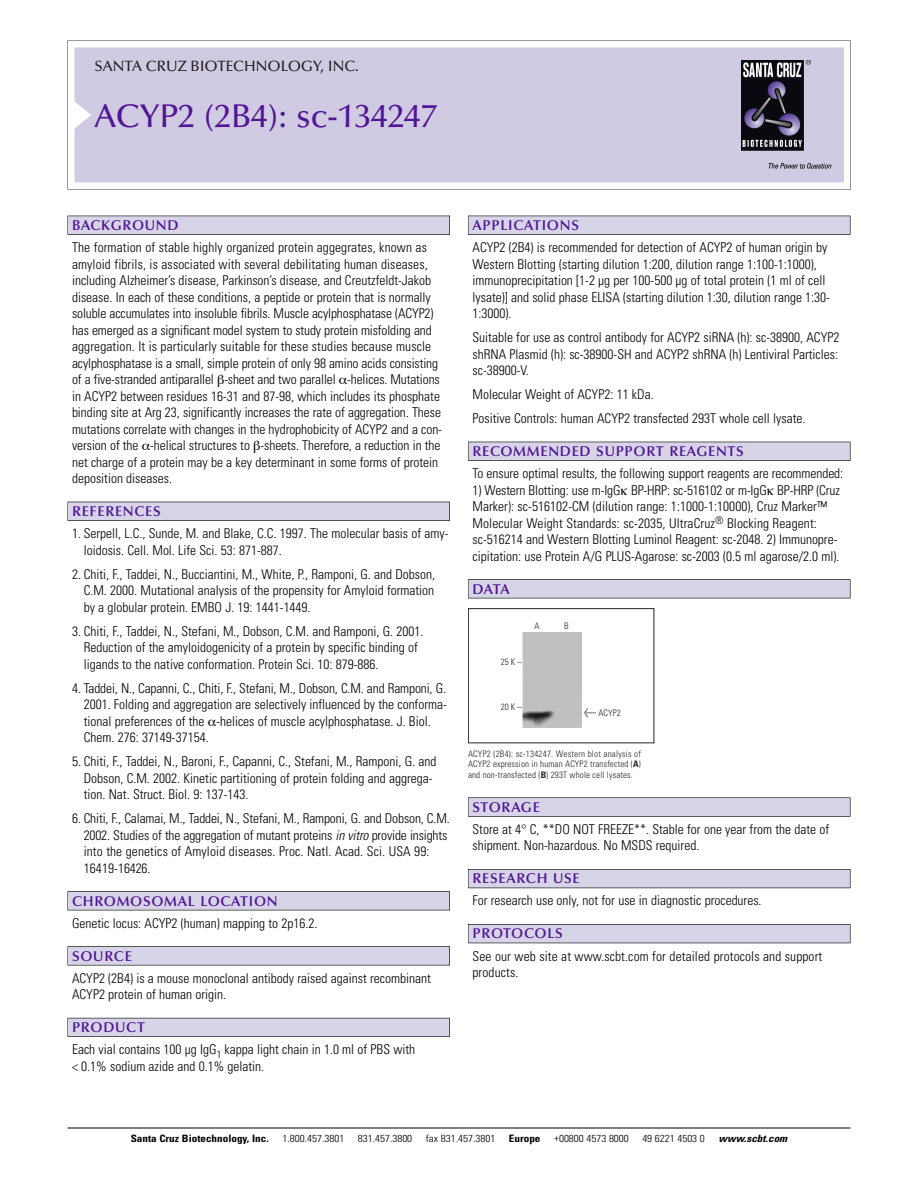
<style>
.page{position:relative;width:918px;height:1188px;background:#fff}
.page>*{position:absolute;margin:0;border:0;box-sizing:border-box;transform-origin:0 0}
.t1{font:500 33px "Optima";color:#511695}
.t2{font:500 15px "Optima";color:#231f20}
.t3{font:600 14.25px "Optima";letter-spacing:.05em;color:#511695}
.t4{font:300 condensed 13.5px/16.5px "Univers";color:#000}
.t5{font:300 condensed 10.2px "Univers";color:#000;scale:1.1 1}
.t6{font:700 condensed 10.2px "Univers";color:#000;scale:1.1 1}
.t7{font:italic 700 condensed 10.2px "Univers";color:#000;scale:1.1 1}
.t8{font:300 condensed 9px/10.5px "Univers";letter-spacing:.015em;color:#272526;text-align:justify}
.s1{font-style:italic}
.s2{font-family:"Meta Plus";font-weight:400;font-stretch:normal;font-size:10.5px}
.s3{font-weight:700}
</style>
<div class="page">
<svg style="left:68px;top:40px;width:783px;height:149px"></svg>
<div style="left:74px;top:47px;width:770px;height:135px;background:#d1cae3"></div>
<img style="left:741px;top:60px;width:90px;height:108px">
<div style="left:68px;top:216px;width:382px;height:19px;background:#535256"></div>
<div style="left:68px;top:216px;width:381px;height:18px;background:#d7d4e8"></div>
<div style="left:68px;top:502px;width:382px;height:19px;background:#525156"></div>
<div style="left:68px;top:502px;width:381px;height:18px;background:#d7d4e8"></div>
<div style="left:68px;top:891px;width:382px;height:19px;background:#545357"></div>
<div style="left:68px;top:892px;width:381px;height:18px;background:#d7d4e8"></div>
<div style="left:68px;top:946px;width:382px;height:19px;background:#575659"></div>
<div style="left:68px;top:947px;width:381px;height:18px;background:#d7d4e8"></div>
<div style="left:68px;top:1018px;width:382px;height:19px;background:#595860"></div>
<div style="left:68px;top:1018px;width:381px;height:18px;background:#d7d4e8"></div>
<div style="left:468px;top:216px;width:382px;height:19px;background:#535256"></div>
<div style="left:468px;top:216px;width:382px;height:18px;background:#d7d4e8"></div>
<div style="left:468px;top:442px;width:382px;height:19px;background:#525156"></div>
<div style="left:468px;top:442px;width:382px;height:18px;background:#d7d4e8"></div>
<div style="left:468px;top:579px;width:382px;height:19px;background:#545357"></div>
<div style="left:468px;top:580px;width:382px;height:18px;background:#d7d4e8"></div>
<svg style="left:468px;top:797px;width:382px;height:20px"></svg>
<div style="left:468px;top:798px;width:382px;height:18px;background:#d7d4e8"></div>
<div style="left:468px;top:869px;width:382px;height:19px;background:#55545b"></div>
<div style="left:468px;top:870px;width:382px;height:18px;background:#d7d4e8"></div>
<div style="left:468px;top:924px;width:382px;height:19px;background:#525158"></div>
<div style="left:468px;top:925px;width:382px;height:18px;background:#d7d4e8"></div>
<hr style="left:68px;top:1128px;width:782px;height:1px;background:#000">
<div style="left:468px;top:608px;width:186px;height:135px;border:1px solid #272526"></div>
<div style="left:523px;top:633px;width:59px;height:95px;background:#c0c0c0"></div>
<p class="t2" style="left:94px;top:60px;width:266px">SANTA CRUZ BIOTECHNOLOGY, INC.</p>
<p class="t1" style="left:94px;top:102px;width:344px">ACYP2 (2B4): sc-134247</p>
<p class="t3" style="left:72px;top:219px;width:108px">BACKGROUND</p>
<p class="t4" style="left:72px;top:240px;width:371px">The formation of stable highly organized protein aggegrates, known as amyloid fibrils, is associated with several debilitating human diseases, including Alzheimer’s disease, Parkinson’s disease, and Creutzfeldt-Jakob disease. In each of these conditions, a peptide or protein that is normally soluble accumulates into insoluble fibrils. Muscle acylphosphatase (ACYP2) has emerged as a significant model system to study protein misfolding and aggregation. It is particularly suitable for these studies because muscle acylphosphatase is a small, simple protein of only 98 amino acids consisting of a five-stranded antiparallel -sheet and two parallel -helices. Mutations in ACYP2 between residues 16-31 and 87-98, which includes its phosphate binding site at Arg 23, significantly increases the rate of aggregation. These mutations correlate with changes in the hydrophobicity of ACYP2 and a con&shy;version of the -helical structures to -sheets. Therefore, a reduction in the net charge of a protein may be a key determinant in some forms of protein deposition diseases.</p>
<p class="t3" style="left:72px;top:505px;width:90px">REFERENCES</p>
<p class="t4" style="left:84px;top:526px;width:366px;text-indent:-12px">1. Serpell, L.C., Sunde, M. and Blake, C.C. 1997. The molecular basis of amy&shy;loidosis. Cell. Mol. Life Sci. 53: 871-887.</p>
<p class="t4" style="left:84px;top:567px;width:353px;text-align:justify;text-indent:-12px">2. Chiti, F., Taddei, N., Bucciantini, M., White, P., Ramponi, G. and Dobson, C.M. 2000. Mutational analysis of the propensity for Amyloid formation by a globular protein. EMBO J. 19: 1441-1449.</p>
<p class="t4" style="left:84px;top:624px;width:341px;text-indent:-12px">3. Chiti, F., Taddei, N., Stefani, M., Dobson, C.M. and Ramponi, G. 2001.<br>Reduction of the amyloidogenicity of a protein by specific binding of ligands to the native conformation. Protein Sci. 10: 879-886.</p>
<p class="t4" style="left:84px;top:681px;width:365px;text-indent:-12px">4. Taddei, N., Capanni, C., Chiti, F., Stefani, M., Dobson, C.M. and Ramponi, G.<br>2001. Folding and aggregation are selectively influenced by the conforma&shy;tional preferences of the -helices of muscle acylphosphatase. J. Biol.<br>Chem. 276: 37149-37154.</p>
<p class="t4" style="left:84px;top:754px;width:354px;text-indent:-12px">5. Chiti, F., Taddei, N., Baroni, F., Capanni, C., Stefani, M., Ramponi, G. and<br>Dobson, C.M. 2002. Kinetic partitioning of protein folding and aggrega&shy;tion. Nat. Struct. Biol. 9: 137-143.</p>
<p class="t4" style="left:84px;top:811px;width:368px;text-indent:-12px">6. Chiti, F., Calamai, M., Taddei, N., Stefani, M., Ramponi, G. and Dobson, C.M.<br>2002. Studies of the aggregation of mutant proteins <span class="s1">in vitro</span> provide insights into the genetics of Amyloid diseases. Proc. Natl. Acad. Sci. USA 99:<br>16419-16426.</p>
<p class="t3" style="left:72px;top:895px;width:207px">CHROMOSOMAL LOCATION</p>
<p class="t4" style="left:72px;top:916px;width:247px">Genetic locus: ACYP2 (human) mapping to 2p16.2.</p>
<p class="t3" style="left:72px;top:950px;width:61px">SOURCE</p>
<p class="t4" style="left:72px;top:971px;width:360px">ACYP2 (2B4) is a mouse monoclonal antibody raised against recombinant<br>ACYP2 protein of human origin.</p>
<p class="t3" style="left:72px;top:1021px;width:74px">PRODUCT</p>
<p class="t4" style="left:72px;top:1043px;width:345px">Each vial contains 100 µg IgG<sub>1</sub> kappa light chain in 1.0 ml of PBS with &lt; 0.1% sodium azide and 0.1% gelatin.</p>
<p class="t3" style="left:473px;top:219px;width:108px">APPLICATIONS</p>
<p class="t4" style="left:473px;top:240px;width:359px">ACYP2 (2B4) is recommended for detection of ACYP2 of human origin by Western Blotting (starting dilution 1:200, dilution range 1:100-1:1000), immunoprecipitation [1-2 µg per 100-500 µg of total protein (1 ml of cell lysate)] and solid phase ELISA (starting dilution 1:30, dilution range 1:30- 1:3000).</p>
<p class="t4" style="left:473px;top:330px;width:368px;text-align:justify">Suitable for use as control antibody for ACYP2 siRNA (h): sc-38900, ACYP2 shRNA Plasmid (h): sc-38900-SH and ACYP2 shRNA (h) Lentiviral Particles: sc-38900-V.</p>
<p class="t4" style="left:473px;top:387px;width:183px">Molecular Weight of ACYP2: 11 kDa.</p>
<p class="t4" style="left:473px;top:411px;width:334px">Positive Controls: human ACYP2 transfected 293T whole cell lysate.</p>
<p class="t3" style="left:473px;top:445px;width:273px">RECOMMENDED SUPPORT REAGENTS</p>
<p class="t4" style="left:473px;top:466px;width:372px">To ensure optimal results, the following support reagents are recommended:</p>
<p class="t4" style="left:473px;top:483px;width:369px">1) Western Blotting: use m-IgG BP-HRP: sc-516102 or m-IgG BP-HRP (Cruz Marker): sc-516102-CM (dilution range: 1:1000-1:10000), Cruz Marker™ Molecular Weight Standards: sc-2035, UltraCruz<sup>®</sup> Blocking Reagent: sc-516214 and Western Blotting Luminol Reagent: sc-2048. 2) Immunopre&shy;cipitation: use Protein A/G PLUS-Agarose: sc-2003 (0.5 ml agarose/2.0 ml).</p>
<p class="t3" style="left:473px;top:583px;width:39px">DATA</p>
<p class="t8" style="left:501px;top:657px;width:22px">25 K –</p>
<p class="t8" style="left:501px;top:702px;width:22px">20 K –</p>
<p class="t8" style="left:534px;top:622px;width:7px">A</p>
<p class="t8" style="left:564px;top:622px;width:6px">B</p>
<p class="t8" style="left:584px;top:708px;width:39px"><span class="s2">&lt;</span> ACYP2</p>
<p class="t8" style="left:468px;top:749px;width:174px">ACYP2 (2B4): sc-134247. Western blot analysis of ACYP2 expression in human ACYP2 transfected (<span class="s3">A</span>) and non-transfected (<span class="s3">B</span>) 293T whole cell lysates.</p>
<p class="t3" style="left:473px;top:801px;width:69px">STORAGE</p>
<p class="t4" style="left:473px;top:822px;width:358px">Store at 4° C, **DO NOT FREEZE**. Stable for one year from the date of shipment. Non-hazardous. No MSDS required.</p>
<p class="t3" style="left:473px;top:873px;width:109px">RESEARCH USE</p>
<p class="t4" style="left:473px;top:894px;width:291px">For research use only, not for use in diagnostic procedures.</p>
<p class="t3" style="left:473px;top:928px;width:92px">PROTOCOLS</p>
<p class="t4" style="left:473px;top:949px;width:351px">See our web site at www.scbt.com for detailed protocols and support products.</p>
<p class="t6" style="left:131px;top:1135px;width:127px">Santa Cruz Biotechnology, Inc.</p>
<p class="t5" style="left:282px;top:1135px;width:58px">1.800.457.3801</p>
<p class="t5" style="left:358px;top:1135px;width:51px">831.457.3800</p>
<p class="t5" style="left:426px;top:1135px;width:65px">fax 831.457.3801</p>
<p class="t6" style="left:509px;top:1135px;width:30px">Europe</p>
<p class="t5" style="left:554px;top:1135px;width:69px">+00800 4573 8000</p>
<p class="t5" style="left:642px;top:1135px;width:58px">49 6221 4503 0</p>
<p class="t7" style="left:719px;top:1135px;width:66px">www.scbt.com</p>
</div>
